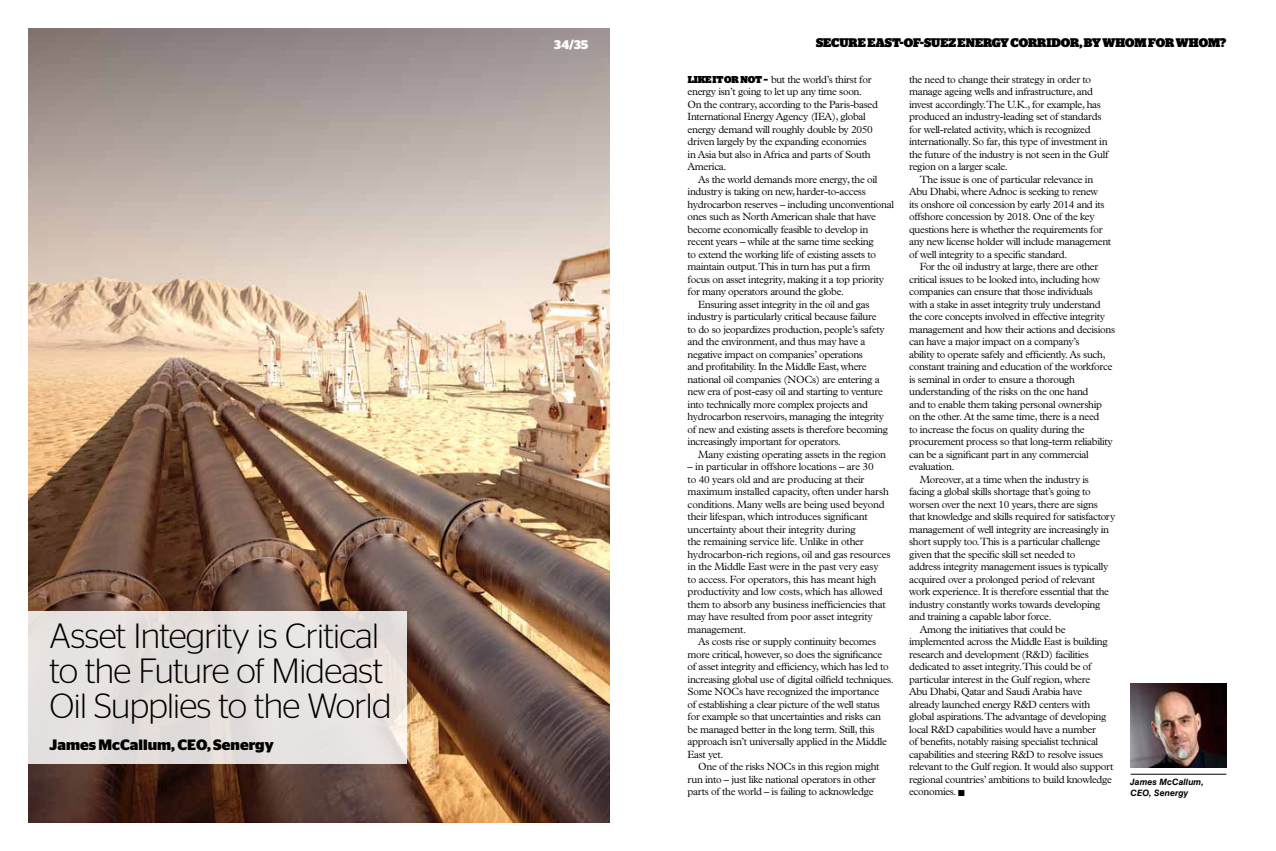
<style>
.page{position:relative;width:1276px;height:851px;background:#fff}
.page>*{position:absolute;margin:0;border:0;box-sizing:border-box;transform-origin:0 0}
.t1{font:300 35px/35px "Stag Sans";letter-spacing:-.02em;color:#000}
.t2{font:700 15px "Stag Sans";color:#000}
.t3{font:900 12.5px "Stag";letter-spacing:-.01em;color:#000}
.t4{font:700 12.5px "Stag Sans";color:#fff}
.t5{font:300 10.5px/12.5px "Plantin Std";letter-spacing:-.03em;color:#000}
.t6{font:italic 700 8.75px/10.5px "Swiss 721 BT";color:#000}
.s1{font-family:"Stag";font-weight:900;font-size:10px}
</style>
<div class="page">
<img style="left:28px;top:28px;width:581px;height:794px">
<div style="left:28px;top:611px;width:379px;height:152px;background:#e6e2e0"></div>
<hr style="left:1130px;top:773px;width:96px;height:1px;background:#000">
<img style="left:1130px;top:683px;width:96px;height:84px">
<h1 class="t1" style="left:50px;top:618px;width:343px">Asset Integrity is Critical to the Future of Mideast<br>Oil Supplies to the World</h1>
<h2 class="t2" style="left:50px;top:735px;width:225px">James McCallum, CEO, Senergy</h2>
<p class="t4" style="left:554px;top:37px;width:36px">34/35</p>
<p class="t3" style="left:816px;top:38px;width:152px">SECURE EAST-OF-SUEZ ENER</p>
<p class="t3" style="left:992px;top:38px;width:29px">GY CORRIDOR</p>
<p class="t3" style="left:1079px;top:38px;width:35px">, BY WHO</p>
<p class="t3" style="left:1134px;top:38px;width:54px">M FOR WHO</p>
<p class="t3" style="left:1208px;top:38px;width:20px">M?</p>
<p class="t5" style="left:687px;top:73px;width:192px"><span class="s1">LIKE IT OR NOT –</span> but the world’s thirst for energy isn’t going to let up any time soon.<br>On the contrary, according to the Paris-based International Energy Agency (IEA), global energy demand will roughly double by 2050 driven largely by the expanding economies<br>in Asia but also in Africa and parts of South America.</p>
<p class="t5" style="left:698px;top:173px;width:181px">As the world demands more energy, the oil</p>
<p class="t5" style="left:687px;top:185px;width:180px">industry is taking on new, harder-to-access</p>
<p class="t5" style="left:687px;top:198px;width:208px">hydrocarbon reserves – including unconventional</p>
<p class="t5" style="left:687px;top:210px;width:190px">ones such as North American shale that have</p>
<p class="t5" style="left:687px;top:223px;width:182px">become economically feasible to develop in</p>
<p class="t5" style="left:687px;top:235px;width:188px">recent years – while at the same time seeking</p>
<p class="t5" style="left:687px;top:248px;width:190px">to extend the working life of existing assets to</p>
<p class="t5" style="left:687px;top:260px;width:184px">maintain output. This in turn has put a firm</p>
<p class="t5" style="left:687px;top:273px;width:198px">focus on asset integrity, making it a top priority</p>
<p class="t5" style="left:687px;top:285px;width:158px">for many operators around the globe.</p>
<p class="t5" style="left:698px;top:298px;width:173px">Ensuring asset integrity in the oil and gas</p>
<p class="t5" style="left:687px;top:310px;width:190px">industry is particularly critical because failure</p>
<p class="t5" style="left:687px;top:323px;width:199px">to do so jeopardizes production, people’s safety</p>
<p class="t5" style="left:687px;top:335px;width:179px">and the environment, and thus may have a</p>
<p class="t5" style="left:687px;top:348px;width:177px">negative impact on companies’ operations</p>
<p class="t5" style="left:687px;top:360px;width:180px">and profitability. In the Middle East, where</p>
<p class="t5" style="left:687px;top:373px;width:193px">national oil companies (NOCs) are entering a</p>
<p class="t5" style="left:687px;top:385px;width:197px">new era of post-easy oil and starting to venture</p>
<p class="t5" style="left:687px;top:398px;width:182px">into technically more complex projects and</p>
<p class="t5" style="left:687px;top:410px;width:198px">hydrocarbon reservoirs, managing the integrity</p>
<p class="t5" style="left:687px;top:423px;width:202px">of new and existing assets is therefore becoming</p>
<p class="t5" style="left:687px;top:435px;width:155px">increasingly important for operators.</p>
<p class="t5" style="left:698px;top:448px;width:189px">Many existing operating assets in the region</p>
<p class="t5" style="left:687px;top:460px;width:204px">– in particular in offshore locations – are 30<br>to 40 years old and are producing at their maximum installed capacity, often under harsh conditions. Many wells are being used beyond their lifespan, which introduces significant uncertainty about their integrity during<br>the remaining service life. Unlike in other hydrocarbon-rich regions, oil and gas resources in the Middle East were in the past very easy<br>to access. For operators, this has meant high productivity and low costs, which has allowed them to absorb any business inefficiencies that may have resulted from poor asset integrity management.</p>
<p class="t5" style="left:687px;top:635px;width:208px;text-indent:11px">As costs rise or supply continuity becomes more critical, however, so does the significance of asset integrity and efficiency, which has led to increasing global use of digital oilfield techniques.<br>Some NOCs have recognized the importance<br>of establishing a clear picture of the well status for example so that uncertainties and risks can be managed better in the long term. Still, this approach isn’t universally applied in the Middle East yet.</p>
<p class="t5" style="left:687px;top:760px;width:193px;text-indent:11px">One of the risks NOCs in this region might run into – just like national operators in other parts of the world – is failing to acknowledge</p>
<p class="t5" style="left:909px;top:73px;width:201px">the need to change their strategy in order to manage ageing wells and infrastructure, and invest accordingly. The U.K., for example, has produced an industry-leading set of standards for well-related activity, which is recognized internationally. So far, this type of investment in the future of the industry is not seen in the Gulf region on a larger scale.</p>
<p class="t5" style="left:909px;top:173px;width:204px;text-indent:11px">The issue is one of particular relevance in Abu Dhabi, where Adnoc is seeking to renew<br>its onshore oil concession by early 2014 and its offshore concession by 2018. One of the key questions here is whether the requirements for any new license holder will include management of well integrity to a specific standard.</p>
<p class="t5" style="left:919px;top:260px;width:180px">For the oil industry at large, there are other</p>
<p class="t5" style="left:909px;top:273px;width:192px">critical issues to be looked into, including how</p>
<p class="t5" style="left:909px;top:285px;width:185px">companies can ensure that those individuals</p>
<p class="t5" style="left:909px;top:298px;width:193px">with a stake in asset integrity truly understand</p>
<p class="t5" style="left:909px;top:310px;width:197px">the core concepts involved in effective integrity</p>
<p class="t5" style="left:909px;top:323px;width:208px">management and how their actions and decisions</p>
<p class="t5" style="left:909px;top:335px;width:172px">can have a major impact on a company’s</p>
<p class="t5" style="left:909px;top:348px;width:198px">ability to operate safely and efficiently. As such,</p>
<p class="t5" style="left:909px;top:360px;width:205px">constant training and education of the workforce</p>
<p class="t5" style="left:909px;top:373px;width:167px">is seminal in order to ensure a thorough</p>
<p class="t5" style="left:909px;top:385px;width:181px">understanding of the risks on the one hand</p>
<p class="t5" style="left:909px;top:398px;width:194px">and to enable them taking personal ownership</p>
<p class="t5" style="left:909px;top:410px;width:192px">on the other. At the same time, there is a need</p>
<p class="t5" style="left:909px;top:423px;width:177px">to increase the focus on quality during the</p>
<p class="t5" style="left:909px;top:435px;width:205px">procurement process so that long-term reliability</p>
<p class="t5" style="left:909px;top:448px;width:181px">can be a significant part in any commercial</p>
<p class="t5" style="left:909px;top:460px;width:47px">evaluation.</p>
<p class="t5" style="left:919px;top:473px;width:171px">Moreover, at a time when the industry is</p>
<p class="t5" style="left:909px;top:485px;width:183px">facing a global skills shortage that’s going to</p>
<p class="t5" style="left:909px;top:498px;width:190px">worsen over the next 10 years, there are signs</p>
<p class="t5" style="left:909px;top:510px;width:208px">that knowledge and skills required for satisfactory</p>
<p class="t5" style="left:909px;top:523px;width:201px">management of well integrity are increasingly in</p>
<p class="t5" style="left:909px;top:535px;width:193px">short supply too. This is a particular challenge</p>
<p class="t5" style="left:909px;top:548px;width:168px">given that the specific skill set needed to</p>
<p class="t5" style="left:909px;top:560px;width:201px">address integrity management issues is typically</p>
<p class="t5" style="left:909px;top:573px;width:187px">acquired over a prolonged period of relevant</p>
<p class="t5" style="left:909px;top:585px;width:201px">work experience. It is therefore essential that the</p>
<p class="t5" style="left:909px;top:598px;width:193px">industry constantly works towards developing</p>
<p class="t5" style="left:909px;top:610px;width:144px">and training a capable labor force.</p>
<p class="t5" style="left:919px;top:623px;width:147px">Among the initiatives that could be</p>
<p class="t5" style="left:909px;top:635px;width:200px">implemented across the Middle East is building</p>
<p class="t5" style="left:909px;top:648px;width:181px">research and development (R&amp;D) facilities</p>
<p class="t5" style="left:909px;top:660px;width:184px">dedicated to asset integrity. This could be of</p>
<p class="t5" style="left:909px;top:673px;width:183px">particular interest in the Gulf region, where</p>
<p class="t5" style="left:909px;top:685px;width:175px">Abu Dhabi, Qatar and Saudi Arabia have</p>
<p class="t5" style="left:909px;top:698px;width:182px">already launched energy R&amp;D centers with</p>
<p class="t5" style="left:909px;top:710px;width:199px">global aspirations. The advantage of developing</p>
<p class="t5" style="left:909px;top:723px;width:188px">local R&amp;D capabilities would have a number</p>
<p class="t5" style="left:909px;top:735px;width:191px">of benefits, notably raising specialist technical</p>
<p class="t5" style="left:909px;top:748px;width:196px">capabilities and steering R&amp;D to resolve issues</p>
<p class="t5" style="left:909px;top:760px;width:206px">relevant to the Gulf region. It would also support</p>
<p class="t5" style="left:909px;top:773px;width:204px">regional countries’ ambitions to build knowledge</p>
<p class="t5" style="left:909px;top:785px;width:57px">economies. ■</p>
<p class="t6" style="left:1130px;top:776px;width:75px">James McCallum,<br>CEO, Senergy</p>
</div>
